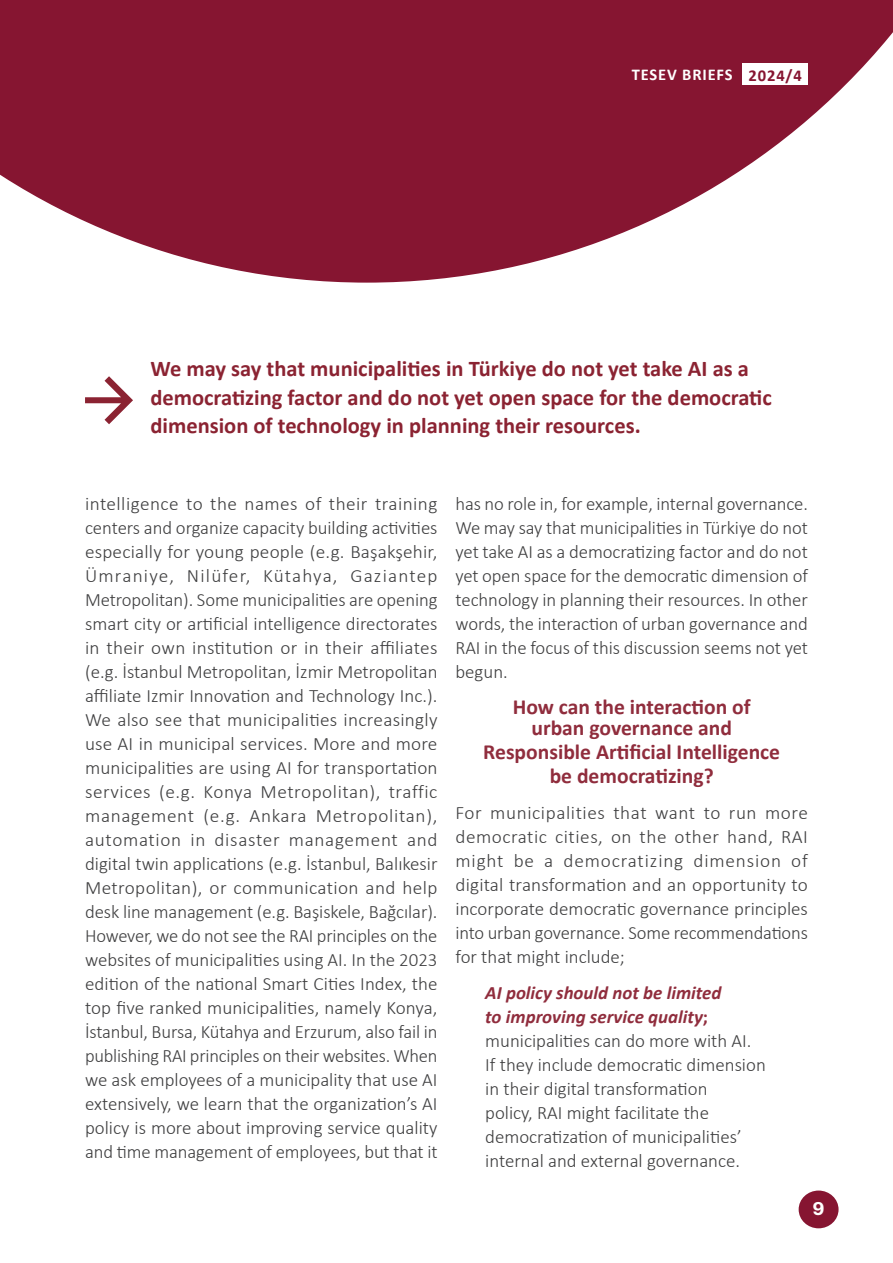
<style>
.page{position:relative;width:893px;height:1263px;background:#fff}
.page>*{position:absolute;margin:0;border:0;box-sizing:border-box;transform-origin:0 0}
.Paragraf_Stili_1{font:700 22.5px/28.5px "Calibri";color:#8b2332}
._2020_FES_Normal_TR{font:700 21.6px/24px "Calibri";color:#902d3d;text-align:center}
._2020_FES_Normal_TR-2{font:300 18.9px/24px "Calibri";color:#3e3e3f;text-align:justify}
.Paragraf_Stili_1-2{font:600 18px "Produkt";color:#fff}
.t1{font:700 16.65px "Calibri";color:#861531}
.t2{font:700 16.5px "Calibri";letter-spacing:.05em;color:#fff}
.s1{font-weight:700;font-style:italic;color:#902d3d}
.s2{font-weight:700;color:#902d3d}
</style>
<div class="page">
<div style="left:799px;top:1190px;width:39px;height:38px;background:#861531;border-radius:50%"></div>
<svg style="left:0;top:0;width:893px;height:283px;fill:#861531"></svg>
<div style="left:743px;top:64px;width:65px;height:21px;background:#fff"></div>
<svg style="left:85px;top:376px;width:48px;height:48px"></svg>
<p class="t2" style="left:632px;top:63px;width:102px">TESEV BRIEFS</p>
<p class="t1" style="left:749px;top:63px;width:55px">2024/4</p>
<p class="Paragraf_Stili_1" style="left:150px;top:354px;width:623px">We may say that municipalities in Türkiye do not yet take AI as a democratizing factor and do not yet open space for the democratic dimension of technology in planning their resources.</p>
<p class="_2020_FES_Normal_TR-2" style="left:85px;top:491px;width:354px">intelligence to the names of their training centers and organize capacity building activities especially for young people (e.g. Başakşehir, Ümraniye, Nilüfer, Kütahya, Gaziantep Metropolitan). Some municipalities are opening smart city or artificial intelligence directorates in their own institution or in their affiliates (e.g. İstanbul Metropolitan, İzmir Metropolitan affiliate Izmir Innovation and Technology Inc.).<br>We also see that municipalities increasingly use AI in municipal services. More and more municipalities are using AI for transportation services (e.g. Konya Metropolitan), traffic management (e.g. Ankara Metropolitan), automation in disaster management and digital twin applications (e.g. İstanbul, Balıkesir Metropolitan), or communication and help desk line management (e.g. Başiskele, Bağcılar).<br>However, we do not see the RAI principles on the websites of municipalities using AI. In the 2023 edition of the national Smart Cities Index, the top five ranked municipalities, namely Konya, İstanbul, Bursa, Kütahya and Erzurum, also fail in publishing RAI principles on their websites. When we ask employees of a municipality that use AI extensively, we learn that the organization’s AI policy is more about improving service quality and time management of employees, but that it</p>
<p class="_2020_FES_Normal_TR-2" style="left:455px;top:491px;width:354px">has no role in, for example, internal governance.<br>We may say that municipalities in Türkiye do not yet take AI as a democratizing factor and do not yet open space for the democratic dimension of technology in planning their resources. In other words, the interaction of urban governance and RAI in the focus of this discussion seems not yet begun.</p>
<p class="_2020_FES_Normal_TR" style="left:513px;top:694px;width:239px">How can the interaction of</p>
<p class="_2020_FES_Normal_TR" style="left:483px;top:715px;width:298px">urban governance and<br>Responsible Artificial Intelligence be democratizing?</p>
<p class="_2020_FES_Normal_TR-2" style="left:455px;top:800px;width:354px">For municipalities that want to run more democratic cities, on the other hand, RAI might be a democratizing dimension of digital transformation and an opportunity to incorporate democratic governance principles into urban governance. Some recommendations for that might include;</p>
<p class="_2020_FES_Normal_TR-2" style="left:485px;top:980px;width:282px;text-align:left"><span class="s1">AI policy should not be limited<br>to improving service quality</span><span class="s2">; </span>municipalities can do more with AI.<br>If they include democratic dimension in their digital transformation<br>policy, RAI might facilitate the democratization of municipalities’ internal and external governance.</p>
<p class="Paragraf_Stili_1-2" style="left:813px;top:1196px;width:13px">9</p>
</div>
